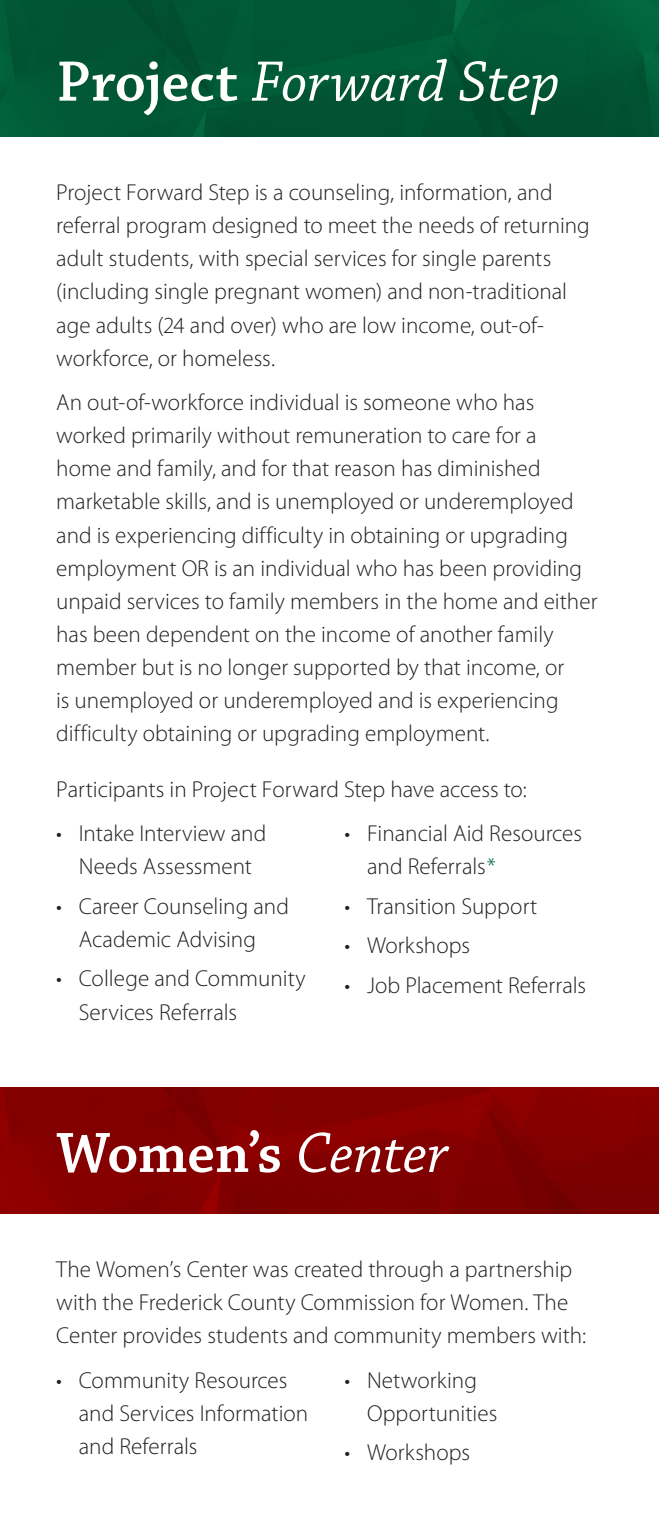
<style>
.page{position:relative;width:659px;height:1530px;background:#fff}
.page>*{position:absolute;margin:0;border:0;box-sizing:border-box;transform-origin:0 0}
.t1{font:italic 60px "Chaparral Pro";letter-spacing:-.01em;color:#fff}
.t2{font:600 60px "Chaparral Pro";letter-spacing:-.01em;color:#fff}
.Body{font:300 23px/33px "Myriad Pro";color:#231f20}
.s1{font-weight:600;font-style:normal}
.s2{color:#006142}
.s3{font-weight:400;font-style:italic}
</style>
<div class="page">
<img style="left:0;top:0;width:659px;height:136px">
<img style="left:0;top:1088px;width:659px;height:125px">
<p class="t1" style="left:56px;top:49px;width:505px"><span class="s1">Project</span> Forward Step</p>
<p class="Body" style="left:56px;top:176px;width:535px">Project Forward Step is a counseling, information, and referral program designed to meet the needs of returning adult students, with special services for single parents (including single pregnant women) and non-traditional age adults (24 and over) who are low income, out-of&shy;workforce, or homeless.</p>
<p class="Body" style="left:56px;top:386px;width:543px">An out-of-workforce individual is someone who has worked primarily without remuneration to care for a home and family, and for that reason has diminished marketable skills, and is unemployed or underemployed and is experiencing difficulty in obtaining or upgrading employment OR is an individual who has been providing unpaid services to family members in the home and either has been dependent on the income of another family member but is no longer supported by that income, or<br>is unemployed or underemployed and is experiencing difficulty obtaining or upgrading employment.</p>
<p class="Body" style="left:56px;top:773px;width:472px">Participants in Project Forward Step have access to:</p>
<p class="Body" style="left:56px;top:818px;width:211px;text-align:center">• Intake Interview and<br>Needs Assessment</p>
<p class="Body" style="left:56px;top:890px;width:234px;text-align:center">• Career Counseling and<br>Academic Advising</p>
<p class="Body" style="left:79px;top:963px;width:228px;text-indent:-22px">• College and Community<br>Services Referrals</p>
<p class="Body" style="left:367px;top:818px;width:217px;text-indent:-22px">• Financial Aid Resources and Referrals<span class="s2">*</span></p>
<p class="Body" style="left:344px;top:890px;width:194px">• Transition Support</p>
<p class="Body" style="left:344px;top:929px;width:127px">• Workshops</p>
<p class="Body" style="left:344px;top:969px;width:243px">• Job Placement Referrals</p>
<p class="t2" style="left:56px;top:1119px;width:394px">Women’s <span class="s3">Center</span></p>
<p class="Body" style="left:56px;top:1253px;width:531px">The Women’s Center was created through a partnership with the Frederick County Commission for Women. The<br>Center provides students and community members with:</p>
<p class="Body" style="left:79px;top:1364px;width:231px;text-indent:-22px">• Community Resources and Services Information and Referrals</p>
<p class="Body" style="left:367px;top:1364px;width:132px;text-indent:-22px">• Networking<br>Opportunities</p>
<p class="Body" style="left:344px;top:1437px;width:127px">• Workshops</p>
</div>
